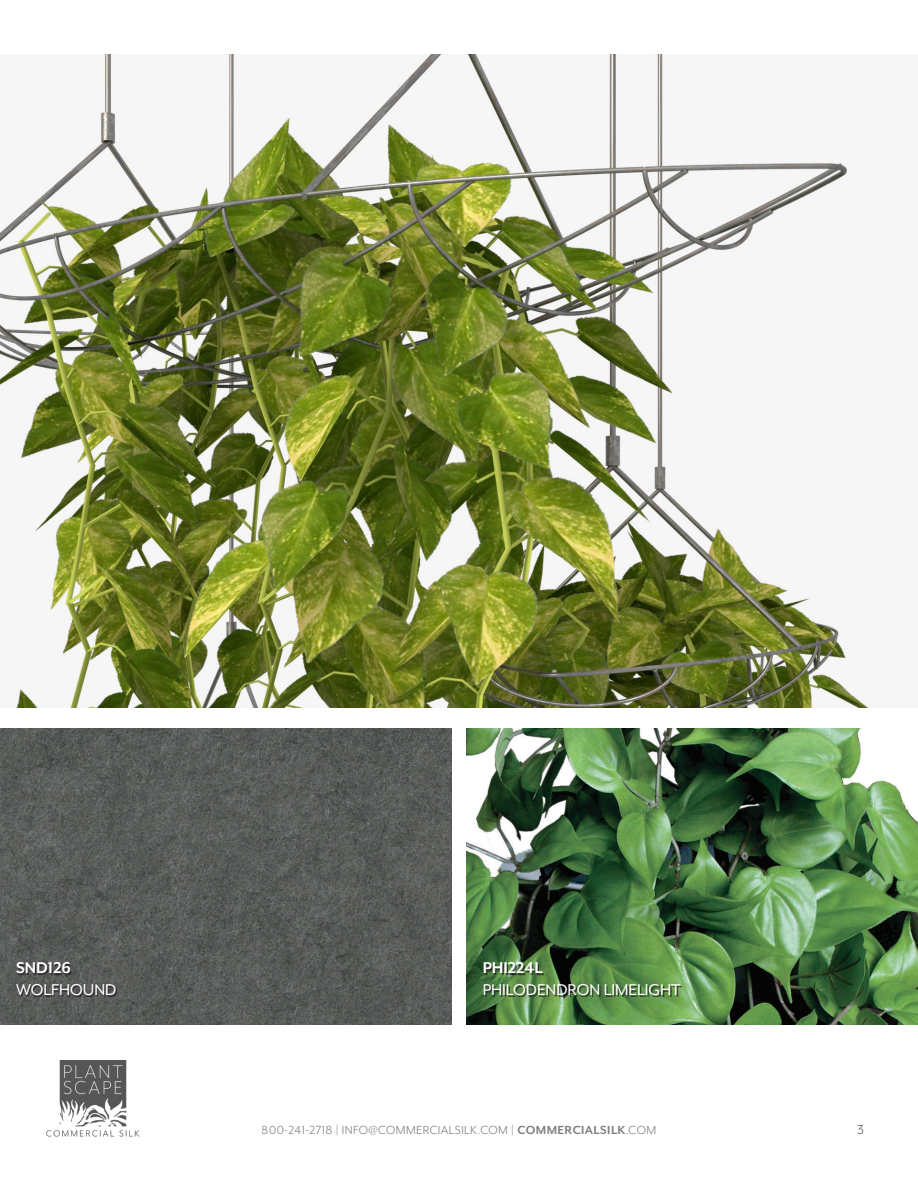
<style>
.page{position:relative;width:918px;height:1188px;background:#fff}
.page>*{position:absolute;margin:0;border:0;box-sizing:border-box;transform-origin:0 0}
.t1{font:18px "Mr Eaves XL Mod OT";color:#fff}
.t2{font:700 18px "Mr Eaves XL Mod OT";color:#fff}
.t3{font:15px "Mr Eaves XL Mod OT";color:#5f5e5e}
.t4{font:13.5px "Mr Eaves XL Mod OT";letter-spacing:.03em;color:#5f5e5e}
.s1{font-weight:700}
</style>
<div class="page">
<img style="left:0;top:54px;width:872px;height:653px">
<img style="left:0;top:729px;width:451px;height:295px">
<img style="left:467px;top:729px;width:451px;height:295px">
<div style="left:18px;top:964px;width:100px;height:33px;background:#231f20;opacity:.75"></div>
<div style="left:485px;top:964px;width:197px;height:33px;background:#231f20;opacity:.75"></div>
<img style="left:46px;top:1061px;width:94px;height:76px">
<p class="t2" style="left:16px;top:959px;width:56px">SND126</p>
<p class="t1" style="left:16px;top:981px;width:102px">WOLFHOUND</p>
<p class="t2" style="left:483px;top:959px;width:61px">PHI224L</p>
<p class="t1" style="left:483px;top:981px;width:199px">PHILODENDRON LIMELIGHT</p>
<p class="t4" style="left:262px;top:1123px;width:396px">800-241-2718 | INFO@COMMERCIALSILK.COM | <span class="s1">COMMERCIALSILK</span>.COM</p>
<p class="t3" style="left:857px;top:1122px;width:8px">3</p>
</div>
